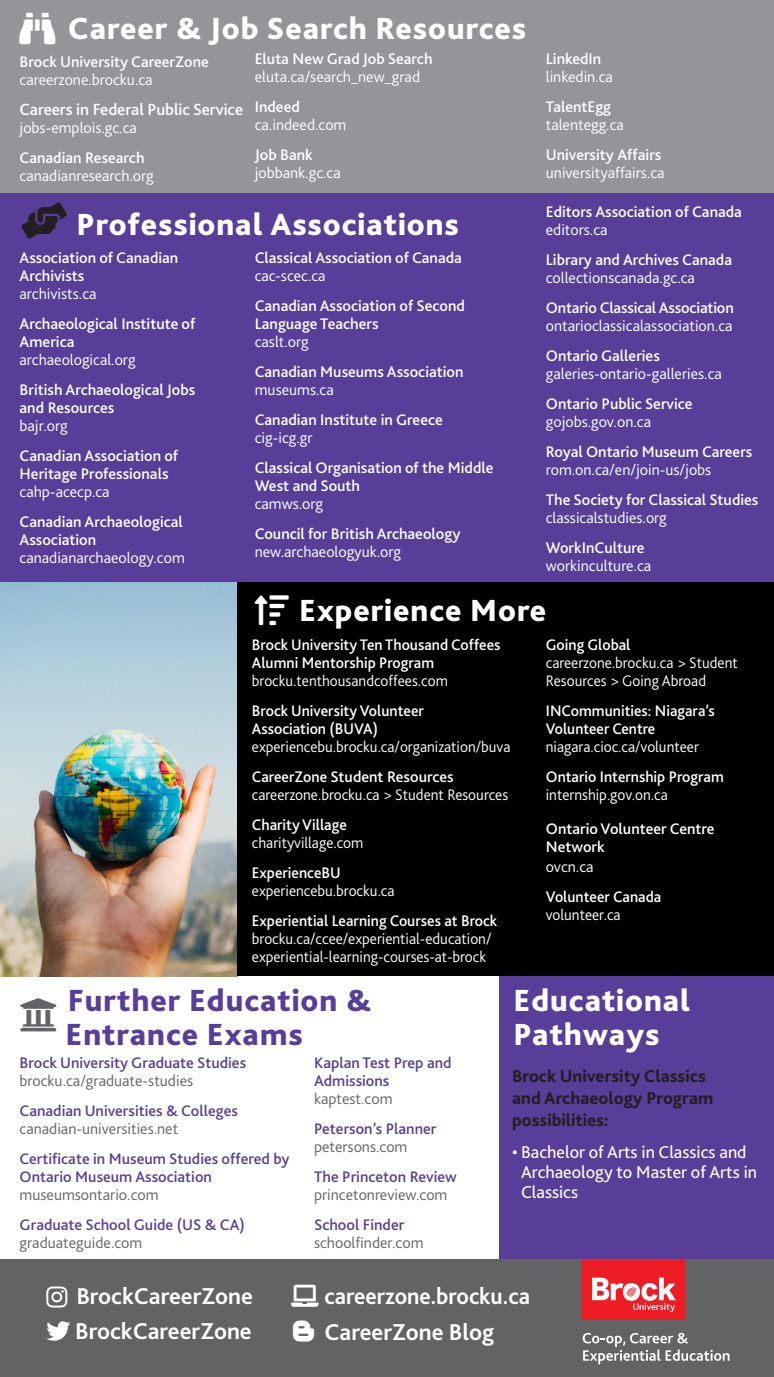
<style>
.page{position:relative;width:774px;height:1377px;background:#fff}
.page>*{position:absolute;margin:0;border:0;box-sizing:border-box;transform-origin:0 0}
.t1{font:38px "Font Awesome 5 Free Solid";color:#636366}
.t2{font:36px "Font Awesome 5 Free Solid";color:#fff}
.t3{font:800 32px/34px "Bliss 2";letter-spacing:.03em;color:#fff}
.t4{font:800 32px/34px "Bliss 2";letter-spacing:.03em;color:#593e99}
.t5{font:700 24px "Bliss 2";color:#fff}
.t6{font:700 24px "Bliss 2";color:#fff;scale:.96 1}
.t7{font:18px/20px "Bliss 2";color:#fff}
.t8{font:800 18px/22px "Bliss 2";color:#231f20}
.t9{font:500 17px "Bliss 2";letter-spacing:-.005em;color:#fff}
.t10{font:500 16px/18px "Bliss 2";color:#fff}
.t11{font:300 16px "Bliss 2";color:#fff}
.t12{font:300 16px/18px "Bliss 2";color:#fff;scale:.96 1}
.t13{font:500 16px/18px "Bliss 2";color:#593e99}
.t14{font:300 16px "Bliss 2";color:#636366}
.s1{font-weight:300;color:#636366}
</style>
<div class="page">
<div style="left:0;top:1259px;width:774px;height:118px;background:#636366"></div>
<div style="left:582px;top:1259px;width:103px;height:61px;background:#ee1d23"></div>
<svg style="left:592px;top:1278px;width:84px;height:34px"></svg>
<svg style="left:583px;top:1333px;width:147px;height:31px"></svg>
<div style="left:0;top:0;width:774px;height:218px;background:#939598"></div>
<div style="left:0;top:193px;width:774px;height:428px;background:#593e99"></div>
<img style="left:0;top:583px;width:237px;height:393px">
<div style="left:237px;top:583px;width:537px;height:393px;background:#000"></div>
<div style="left:499px;top:976px;width:275px;height:283px;background:#593e99"></div>
<p class="t2" style="left:20px;top:11px;width:38px">■□◆●▲</p>
<p class="t3" style="left:68px;top:11px;width:460px">Career &amp; Job Search Resources</p>
<p class="t10" style="left:20px;top:52px;width:191px">Brock University CareerZone</p>
<p class="t11" style="left:20px;top:69px;width:135px">careerzone.brocku.ca</p>
<p class="t9" style="left:20px;top:98px;width:225px">Careers in Federal Public Service</p>
<p class="t11" style="left:20px;top:117px;width:119px">jobs-emplois.gc.ca</p>
<p class="t10" style="left:20px;top:148px;width:126px">Canadian Research</p>
<p class="t11" style="left:20px;top:165px;width:136px">canadianresearch.org</p>
<p class="t10" style="left:255px;top:49px;width:179px">Eluta New Grad Job Search</p>
<p class="t11" style="left:255px;top:66px;width:167px">eluta.ca/search_new_grad</p>
<p class="t10" style="left:255px;top:97px;width:47px">Indeed</p>
<p class="t11" style="left:255px;top:114px;width:93px">ca.indeed.com</p>
<p class="t10" style="left:255px;top:145px;width:60px">Job Bank</p>
<p class="t11" style="left:255px;top:162px;width:88px">jobbank.gc.ca</p>
<p class="t10" style="left:546px;top:49px;width:57px">LinkedIn</p>
<p class="t11" style="left:546px;top:66px;width:69px">linkedin.ca</p>
<p class="t10" style="left:546px;top:97px;width:67px">TalentEgg</p>
<p class="t11" style="left:546px;top:114px;width:80px">talentegg.ca</p>
<p class="t10" style="left:546px;top:145px;width:117px">University Affairs</p>
<p class="t11" style="left:546px;top:162px;width:120px">universityaffairs.ca</p>
<p class="t10" style="left:546px;top:203px;width:198px">Editors Association of Canada</p>
<p class="t11" style="left:546px;top:220px;width:63px">editors.ca</p>
<p class="t10" style="left:546px;top:251px;width:188px">Library and Archives Canada</p>
<p class="t11" style="left:546px;top:268px;width:151px">collectionscanada.gc.ca</p>
<p class="t10" style="left:546px;top:299px;width:189px">Ontario Classical Association</p>
<p class="t11" style="left:546px;top:316px;width:188px">ontarioclassicalassociation.ca</p>
<p class="t10" style="left:546px;top:347px;width:116px">Ontario Galleries</p>
<p class="t11" style="left:546px;top:364px;width:178px">galeries-ontario-galleries.ca</p>
<p class="t10" style="left:546px;top:395px;width:148px">Ontario Public Service</p>
<p class="t11" style="left:546px;top:412px;width:107px">gojobs.gov.on.ca</p>
<p class="t10" style="left:546px;top:443px;width:208px">Royal Ontario Museum Careers</p>
<p class="t11" style="left:546px;top:460px;width:167px">rom.on.ca/en/join-us/jobs</p>
<p class="t10" style="left:546px;top:491px;width:214px">The Society for Classical Studies</p>
<p class="t11" style="left:546px;top:508px;width:123px">classicalstudies.org</p>
<p class="t10" style="left:546px;top:539px;width:100px">WorkInCulture</p>
<p class="t11" style="left:546px;top:556px;width:107px">workinculture.ca</p>
<p class="t3" style="left:77px;top:206px;width:384px">Professional Associations</p>
<p class="t10" style="left:20px;top:249px;width:160px">Association of Canadian<br>Archivists</p>
<p class="t11" style="left:20px;top:284px;width:78px">archivists.ca</p>
<p class="t10" style="left:20px;top:315px;width:177px">Archaeological Institute of</p>
<p class="t10" style="left:20px;top:333px;width:56px">America</p>
<p class="t11" style="left:20px;top:350px;width:117px">archaeological.org</p>
<p class="t10" style="left:20px;top:381px;width:177px">British Archaeological Jobs</p>
<p class="t10" style="left:20px;top:399px;width:96px">and Resources</p>
<p class="t11" style="left:20px;top:416px;width:50px">bajr.org</p>
<p class="t10" style="left:20px;top:447px;width:160px">Canadian Association of</p>
<p class="t10" style="left:20px;top:465px;width:150px">Heritage Professionals</p>
<p class="t11" style="left:20px;top:482px;width:92px">cahp-acecp.ca</p>
<p class="t10" style="left:20px;top:513px;width:165px">Canadian Archaeological<br>Association</p>
<p class="t11" style="left:20px;top:548px;width:167px">canadianarchaeology.com</p>
<p class="t10" style="left:255px;top:249px;width:209px">Classical Association of Canada</p>
<p class="t11" style="left:255px;top:266px;width:72px">cac-scec.ca</p>
<p class="t10" style="left:255px;top:297px;width:212px">Canadian Association of Second<br>Language Teachers</p>
<p class="t11" style="left:255px;top:332px;width:56px">caslt.org</p>
<p class="t10" style="left:255px;top:363px;width:210px">Canadian Museums Association</p>
<p class="t11" style="left:255px;top:380px;width:80px">museums.ca</p>
<p class="t10" style="left:255px;top:411px;width:190px">Canadian Institute in Greece</p>
<p class="t11" style="left:255px;top:428px;width:59px">cig-icg.gr</p>
<p class="t10" style="left:255px;top:459px;width:240px">Classical Organisation of the Middle<br>West and South</p>
<p class="t11" style="left:255px;top:494px;width:70px">camws.org</p>
<p class="t10" style="left:255px;top:525px;width:207px">Council for British Archaeology</p>
<p class="t11" style="left:255px;top:542px;width:148px">new.archaeologyuk.org</p>
<p class="t3" style="left:255px;top:592px;width:293px">▲□▼□◆■▼◆ Experience More</p>
<p class="t10" style="left:252px;top:635px;width:250px">Brock University Ten Thousand Coffees<br>Alumni Mentorship Program</p>
<p class="t12" style="left:252px;top:671px;width:206px">brocku.tenthousandcoffees.com</p>
<p class="t10" style="left:252px;top:701px;width:174px">Brock University Volunteer</p>
<p class="t10" style="left:252px;top:719px;width:128px">Association (BUVA)</p>
<p class="t12" style="left:252px;top:737px;width:271px">experiencebu.brocku.ca/organization/buva</p>
<p class="t10" style="left:252px;top:767px;width:203px">CareerZone Student Resources</p>
<p class="t12" style="left:252px;top:785px;width:268px">careerzone.brocku.ca &gt; Student Resources</p>
<p class="t10" style="left:252px;top:815px;width:96px">Charity Village</p>
<p class="t12" style="left:252px;top:833px;width:118px">charityvillage.com</p>
<p class="t10" style="left:252px;top:863px;width:90px">ExperienceBU</p>
<p class="t12" style="left:252px;top:881px;width:150px">experiencebu.brocku.ca</p>
<p class="t10" style="left:252px;top:911px;width:247px">Experiential Learning Courses at Brock</p>
<p class="t12" style="left:252px;top:929px;width:251px">brocku.ca/ccee/experiential-education/ experiential-learning-courses-at-brock</p>
<p class="t10" style="left:546px;top:635px;width:86px">Going Global</p>
<p class="t12" style="left:546px;top:653px;width:201px">careerzone.brocku.ca &gt; Student<br>Resources &gt; Going Abroad</p>
<p class="t10" style="left:546px;top:701px;width:170px">INCommunities: Niagara’s<br>Volunteer Centre</p>
<p class="t12" style="left:546px;top:737px;width:161px">niagara.cioc.ca/volunteer</p>
<p class="t10" style="left:546px;top:767px;width:179px">Ontario Internship Program</p>
<p class="t12" style="left:546px;top:785px;width:129px">internship.gov.on.ca</p>
<p class="t10" style="left:546px;top:819px;width:170px">Ontario Volunteer Centre<br>Network</p>
<p class="t11" style="left:546px;top:856px;width:49px">ovcn.ca</p>
<p class="t10" style="left:546px;top:887px;width:117px">Volunteer Canada</p>
<p class="t12" style="left:546px;top:905px;width:79px">volunteer.ca</p>
<p class="t1" style="left:20px;top:996px;width:39px">◆■❖▲▼</p>
<p class="t4" style="left:66px;top:983px;width:307px">Further Education &amp;<br>Entrance Exams</p>
<p class="t13" style="left:20px;top:1053px;width:228px">Brock University Graduate Studies</p>
<p class="t14" style="left:20px;top:1070px;width:175px">brocku.ca/graduate-studies</p>
<p class="t13" style="left:20px;top:1101px;width:220px">Canadian Universities &amp; Colleges</p>
<p class="t14" style="left:20px;top:1118px;width:160px">canadian-universities.net</p>
<p class="t13" style="left:20px;top:1149px;width:271px">Certificate in Museum Studies offered by<br>Ontario Museum Association</p>
<p class="t14" style="left:20px;top:1184px;width:140px">museumsontario.com</p>
<p class="t13" style="left:20px;top:1215px;width:227px">Graduate School Guide (US &amp; CA) <span class="s1">graduateguide.com</span></p>
<p class="t13" style="left:314px;top:1053px;width:139px">Kaplan Test Prep and<br>Admissions</p>
<p class="t14" style="left:314px;top:1088px;width:80px">kaptest.com</p>
<p class="t13" style="left:314px;top:1119px;width:124px">Peterson’s Planner</p>
<p class="t14" style="left:314px;top:1136px;width:95px">petersons.com</p>
<p class="t13" style="left:314px;top:1167px;width:144px">The Princeton Review</p>
<p class="t14" style="left:314px;top:1184px;width:135px">princetonreview.com</p>
<p class="t13" style="left:314px;top:1215px;width:92px">School Finder</p>
<p class="t14" style="left:314px;top:1232px;width:111px">schoolfinder.com</p>
<p class="t3" style="left:514px;top:983px;width:178px">Educational<br>Pathways</p>
<p class="t8" style="left:512px;top:1065px;width:203px">Brock University Classics and Archaeology Program possibilities:</p>
<p class="t7" style="left:521px;top:1142px;width:238px;text-indent:-9px">• Bachelor of Arts in Classics and<br>Archaeology to Master of Arts in<br>Classics</p>
<h3 class="t5" style="left:76px;top:1281px;width:178px">BrockCareerZone</h3>
<h3 class="t5" style="left:46px;top:1316px;width:207px">▼▼▼ BrockCareerZone</h3>
<h3 class="t6" style="left:291px;top:1281px;width:250px">●▼□ careerzone.brocku.ca</h3>
<h3 class="t5" style="left:293px;top:1317px;width:203px">●□ CareerZone Blog</h3>
</div>
